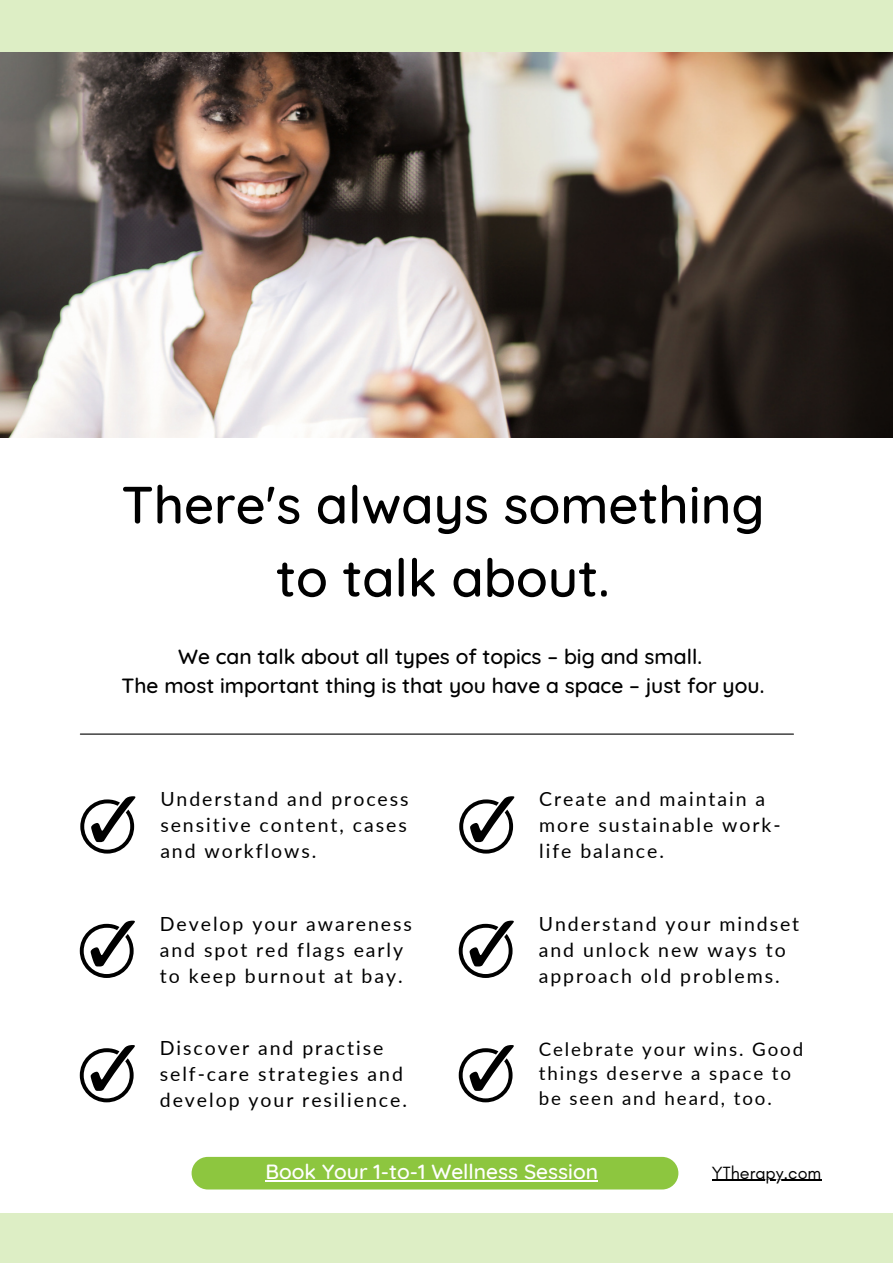
<style>
.page{position:relative;width:893px;height:1264px;background:#fff}
.page>*{position:absolute;margin:0;border:0;box-sizing:border-box;transform-origin:0 0}
.t1{font:500 52.5px/73.1px "Quicksand";color:#000;text-align:center}
.t2{font:500 21px/29.2px "Quicksand";color:#000;text-align:center}
.t3{font:500 21px "Quicksand";color:#fff}
.t4{font:19.5px/25.8px "Lato";letter-spacing:.1em;color:#000}
.t5{font:18.75px/24.8px "Lato";letter-spacing:.1em;color:#000}
.t6{font:18px "Glacial Indifference";color:#000}
</style>
<div class="page">
<img style="left:0;top:51px;width:892px;height:386px">
<svg style="left:80px;top:796px;width:55px;height:57px"></svg>
<svg style="left:459px;top:796px;width:55px;height:57px"></svg>
<svg style="left:80px;top:920px;width:55px;height:58px"></svg>
<svg style="left:458px;top:920px;width:56px;height:58px"></svg>
<svg style="left:80px;top:1045px;width:55px;height:57px"></svg>
<svg style="left:458px;top:1045px;width:56px;height:57px"></svg>
<hr style="left:80px;top:733px;width:713px;height:1px;background:#000">
<div style="left:0;top:1213px;width:892px;height:49px;background:#ddeec5"></div>
<div style="left:0;top:0;width:892px;height:51px;background:#ddeec5"></div>
<div style="left:191px;top:1156px;width:487px;height:33px;background:#8dc63f;border-radius:16px"></div>
<hr style="left:265px;top:1180px;width:333px;height:1px;background:#fff">
<hr style="left:712px;top:1179px;width:109px;height:1px;background:#000">
<h1 class="t1" style="left:121px;top:463px;width:644px">There's always something to talk about.</h1>
<p class="t2" style="left:121px;top:639px;width:644px">We can talk about all types of topics – big and small.<br>The most important thing is that you have a space – just for you.</p>
<p class="t4" style="left:160px;top:785px;width:250px;text-align:justify">Understand and process sensitive content, cases and workflows.</p>
<p class="t4" style="left:539px;top:785px;width:243px">Create and maintain a more sustainable work&shy;life balance.</p>
<p class="t4" style="left:160px;top:910px;width:253px">Develop your awareness and spot red flags early to keep burnout at bay.</p>
<p class="t4" style="left:538px;top:910px;width:262px">Understand your mindset and unlock new ways to approach old problems.</p>
<p class="t4" style="left:160px;top:1034px;width:248px">Discover and practise self-care strategies and develop your resilience.</p>
<p class="t5" style="left:538px;top:1035px;width:266px">Celebrate your wins. Good things deserve a space to be seen and heard, too.</p>
<p class="t3" style="left:265px;top:1154px;width:334px">Book Your 1-to-1 Wellness Session</p>
<p class="t6" style="left:712px;top:1162px;width:111px">YTherapy.com</p>
</div>
